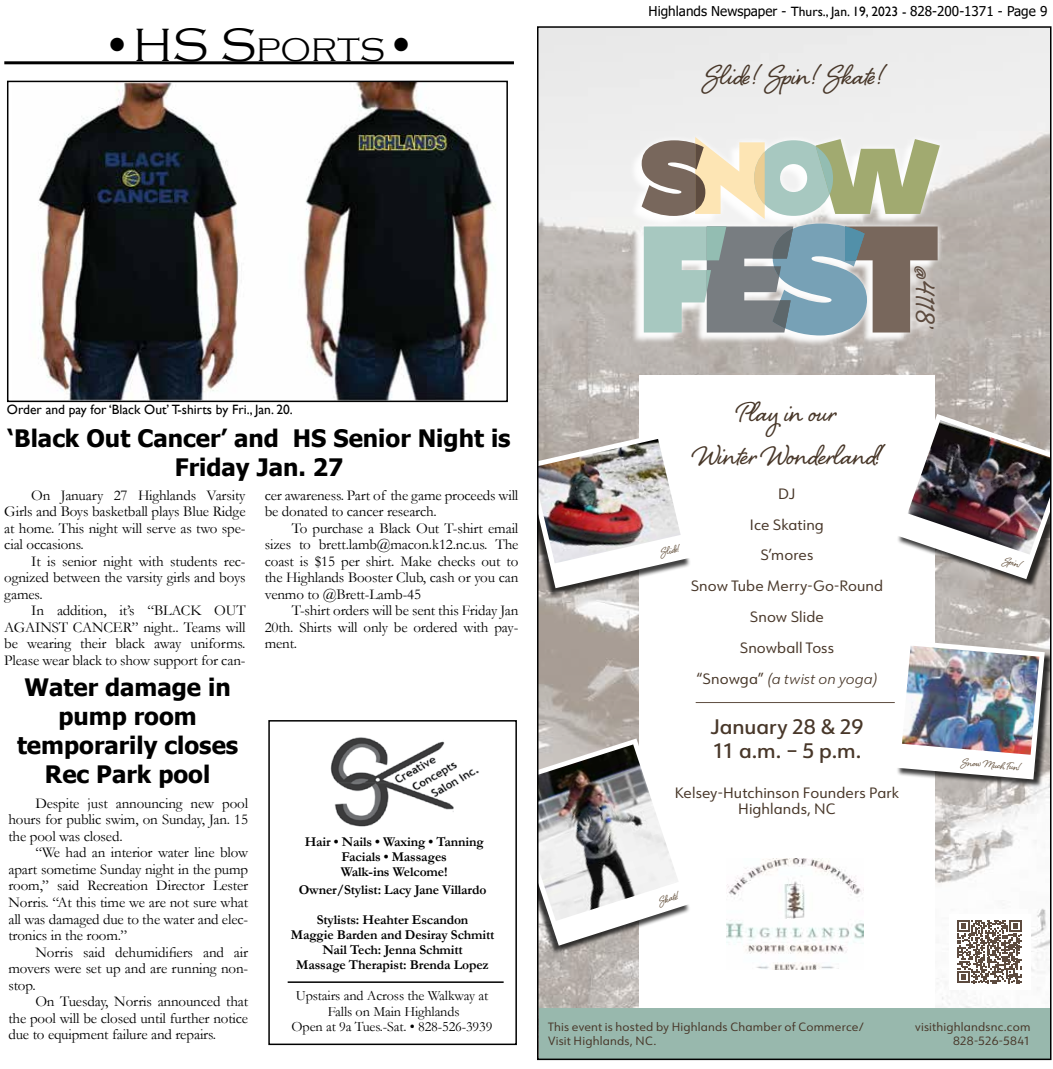
<style>
.page{position:relative;width:1053px;height:1069px;background:#fff}
.page>*{position:absolute;margin:0;border:0;box-sizing:border-box;transform-origin:0 0}
.t1{font:300 48px "Copperplate Gothic";color:#000}
.t2{font:35.25px/42.3px "Shelby";letter-spacing:.005em;color:#483729;text-align:center}
.t3{font:700 34.95px "Shelby";color:#5d4b3f}
.t4{font:700 24px/28.8px "Tahoma";color:#000;text-align:center}
.t5{font:500 20.55px/23.5px "URW Form";letter-spacing:-.005em;color:#483729}
.t6{font:15px/16.5px "Garamond";letter-spacing:-.01em;color:#000;text-align:justify}
.t7{font:14.7px/30.9px "URW Form";letter-spacing:.005em;color:#483729;text-align:center}
.t8{font:14.25px/15.8px "Garamond";letter-spacing:-.01em;color:#000;text-align:center}
.t9{font:700 13.5px/15px "Garamond";letter-spacing:-.01em;color:#000;text-align:center}
.t10{font:13.5px "Tahoma";color:#000}
.t11{font:13.5px "Gill Sans";color:#000}
.t12{font:13.2px "Shelby";color:#64513d}
.t13{font:11.7px/14.1px "URW Form";letter-spacing:.015em;color:#483729;text-align:right}
.s1{font-size:33.6px}
.s2{font-family:"Gill Sans"}
.s3{font-weight:300;font-style:italic}
</style>
<div class="page">
<img style="left:540px;top:29px;width:509px;height:978px">
<div style="left:639px;top:375px;width:296px;height:684px;background:#fff"></div>
<div style="left:629px;top:139px;width:308px;height:207px;background:#fff;opacity:.95"></div>
<svg style="left:635px;top:132px;width:310px;height:209px;fill:#eee"></svg>
<svg style="left:642px;top:137px;width:298px;height:198px"></svg>
<hr style="left:696px;top:702px;width:199px;height:1px;background:#5c4b3f">
<img style="left:727px;top:858px;width:136px;height:111px">
<div style="left:949px;top:913px;width:81px;height:76px;background:#fff"></div>
<svg style="left:957px;top:920px;width:65px;height:63px"></svg>
<div style="left:538px;top:435px;width:153px;height:162px;background:#000;opacity:.75"></div>
<svg style="left:540px;top:433px;width:151px;height:155px"></svg>
<img style="left:540px;top:439px;width:141px;height:124px">
<div style="left:538px;top:740px;width:153px;height:215px;background:#000;opacity:.75"></div>
<svg style="left:540px;top:738px;width:151px;height:207px"></svg>
<img style="left:540px;top:744px;width:139px;height:176px">
<div style="left:896px;top:415px;width:155px;height:172px;background:#000;opacity:.75"></div>
<svg style="left:896px;top:414px;width:153px;height:165px"></svg>
<img style="left:908px;top:420px;width:141px;height:134px">
<div style="left:896px;top:641px;width:155px;height:146px;background:#000;opacity:.75"></div>
<svg style="left:896px;top:640px;width:149px;height:139px"></svg>
<img style="left:902px;top:645px;width:137px;height:109px">
<div style="left:539px;top:1007px;width:511px;height:51px;background:#98b8ad"></div>
<svg style="left:268px;top:720px;width:249px;height:325px"></svg>
<hr style="left:288px;top:981px;width:216px;height:1px;background:#000">
<hr style="left:4px;top:61px;width:510px;height:3px;background:#000">
<img style="left:38px;top:84px;width:458px;height:315px">
<div style="left:7px;top:81px;width:501px;height:321px;border:2px solid #000"></div>
<h1 class="t1" style="left:101px;top:19px;width:317px">•HS S<span class="s1">PORTS</span>•</h1>
<p class="t10" style="left:649px;top:2px;width:400px">Highlands Newspaper - <span class="s2">Thurs., Jan. 19, 2023 -</span> 828-200-1371 - Page 9</p>
<h2 class="t2" style="left:706px;top:51px;width:178px">Slide! Spin! Skate!</h2>
<p class="t11" style="left:7px;top:402px;width:287px">Order and pay for ‘Black Out’ T-shirts by Fri., Jan. 20.</p>
<h3 class="t4" style="left:8px;top:425px;width:504px">‘Black Out Cancer’ and HS Senior Night is<br>Friday Jan. 27</h3>
<p class="t6" style="left:4px;top:486px;width:243px;text-indent:27px">On January 27 Highlands Varsity Girls and Boys basketball plays Blue Ridge at home. This night will serve as two spe&shy;cial occasions.</p>
<p class="t6" style="left:4px;top:552px;width:243px;text-indent:27px">It is senior night with students rec&shy;ognized between the varsity girls and boys games.</p>
<p class="t6" style="left:4px;top:601px;width:243px;text-indent:27px">In addition, it’s “BLACK OUT AGAINST CANCER” night.. Teams will be wearing their black away uniforms.<br>Please wear black to show support for can-</p>
<p class="t6" style="left:265px;top:486px;width:255px">cer awareness. Part of the game proceeds will be donated to cancer research.</p>
<p class="t6" style="left:265px;top:519px;width:255px;text-indent:27px">To purchase a Black Out T-shirt email sizes to brett.lamb@macon.k12.nc.us. The coast is $15 per shirt. Make checks out to the Highlands Booster Club, cash or you can venmo to @Brett-Lamb-45</p>
<p class="t6" style="left:265px;top:601px;width:255px;text-indent:27px">T-shirt orders will be sent this Friday Jan 20th. Shirts will only be ordered with pay&shy;ment.</p>
<h3 class="t4" style="left:17px;top:673px;width:223px">Water damage in pump room temporarily closes<br>Rec Park pool</h3>
<p class="t6" style="left:8px;top:794px;width:241px;text-indent:27px">Despite just announcing new pool hours for public swim, on Sunday, Jan. 15 the pool was closed.</p>
<p class="t6" style="left:8px;top:843px;width:241px;text-indent:27px">“We had an interior water line blow apart sometime Sunday night in the pump room,” said Recreation Director Lester Norris. “At this time we are not sure what all was damaged due to the water and elec&shy;tronics in the room.”</p>
<p class="t6" style="left:8px;top:942px;width:241px;text-indent:27px">Norris said dehumidifiers and air movers were set up and are running non&shy;stop.</p>
<p class="t6" style="left:8px;top:992px;width:241px;text-indent:27px">On Tuesday, Norris announced that the pool will be closed until further notice due to equipment failure and repairs.</p>
<p class="t9" style="left:305px;top:833px;width:180px">Hair • Nails • Waxing • Tanning<br>Facials • Massages<br>Walk-ins Welcome!</p>
<p class="t9" style="left:299px;top:882px;width:189px">Owner/Stylist: Lacy Jane Villardo</p>
<p class="t9" style="left:291px;top:912px;width:205px">Stylists: Heahter Escandon<br>Maggie Barden and Desiray Schmitt<br>Nail Tech: Jenna Schmitt<br>Massage Therapist: Brenda Lopez</p>
<p class="t8" style="left:292px;top:986px;width:202px">Upstairs and Across the Walkway at<br>Falls on Main Highlands<br>Open at 9a Tues.-Sat. • 828-526-3939</p>
<h3 class="t3" style="left:948px;top:266px;width:65px;rotate:90deg">@4118’</h3>
<h2 class="t2" style="left:693px;top:388px;width:189px">Play in our<br>Winter Wonderland!</h2>
<p class="t7" style="left:691px;top:477px;width:194px">DJ<br>Ice Skating<br>S’mores<br>Snow Tube Merry-Go-Round<br>Snow Slide<br>Snowball Toss<br>“Snowga” <span class="s3">(a twist on yoga)</span></p>
<h3 class="t5" style="left:710px;top:714px;width:155px">January 28 &amp; 29<br>11 a.m. – 5 p.m.</h3>
<p class="t7" style="left:675px;top:783px;width:226px;line-height:16.4px">Kelsey-Hutchinson Founders Park<br>Highlands, NC</p>
<p class="t12" style="left:659px;top:543px;width:20px;rotate:-13deg">Slide!</p>
<p class="t12" style="left:1008px;top:551px;width:18px;rotate:19deg">Spin!</p>
<p class="t12" style="left:963px;top:752px;width:59px;rotate:5deg">Snow Much Fun!</p>
<p class="t12" style="left:657px;top:892px;width:21px;rotate:-18deg">Skate!</p>
<p class="t13" style="left:548px;top:1019px;width:318px;text-align:left">This event is hosted by Highlands Chamber of Commerce/<br>Visit Highlands, NC.</p>
<p class="t13" style="left:915px;top:1019px;width:117px">visithighlandsnc.com<br>828-526-5841</p>
</div>
